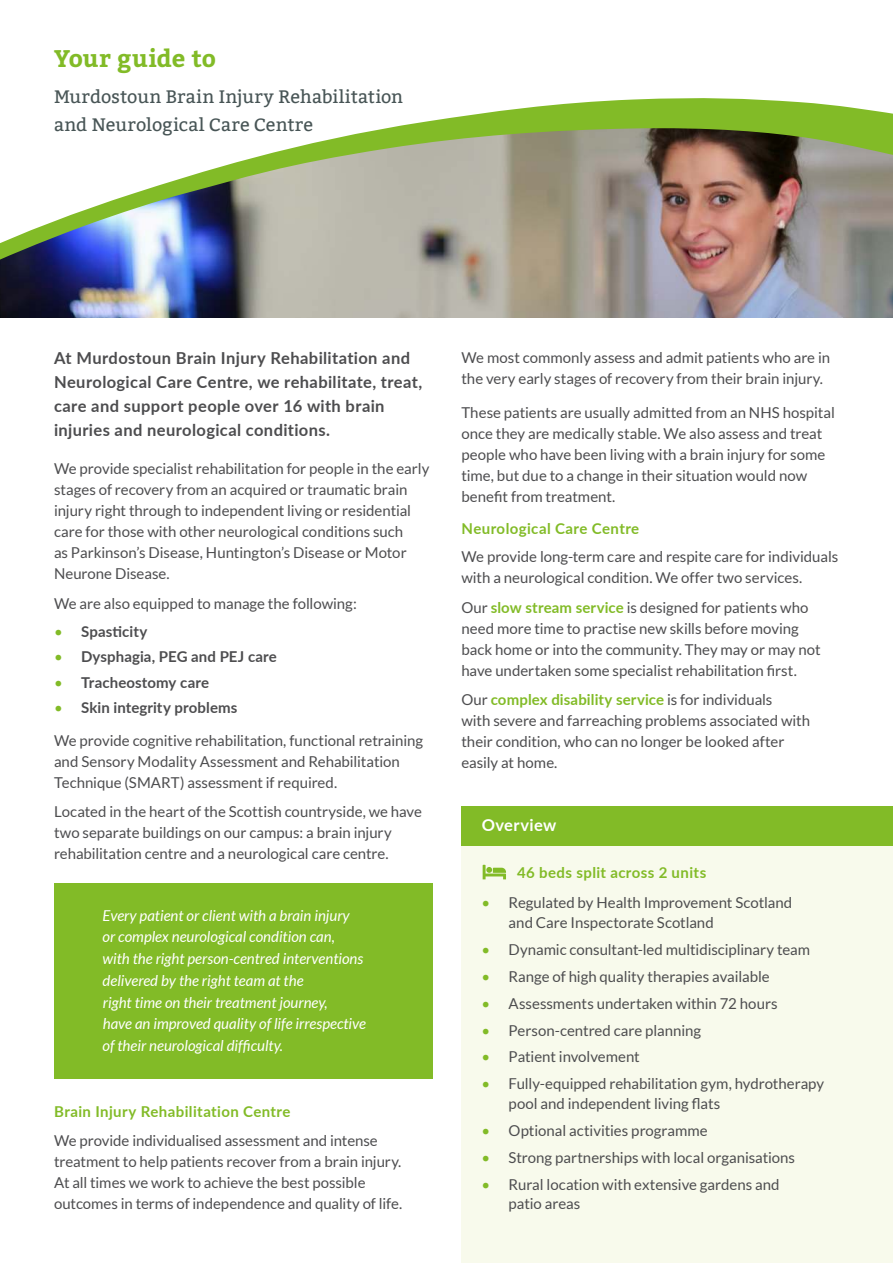
<style>
.page{position:relative;width:893px;height:1263px;background:#fff}
.page>*{position:absolute;margin:0;border:0;box-sizing:border-box;transform-origin:0 0}
.t1{font:700 24px "Bitter";color:#82bb27}
.t2{font:18px/28.5px "Bitter";letter-spacing:.01em;color:#485556}
.t3{font:700 16.5px/24px "Lato";letter-spacing:.025em;color:#4d4d4f}
.t4{font:700 16.5px "Lato";letter-spacing:.025em;color:#fff}
.t5{font:15px/21px "Lato";letter-spacing:-.005em;color:#4d4d4f}
.t6{font:italic 15px/21.8px "Lato";color:#fff}
.t7{font:700 15px "Lato";letter-spacing:.025em;color:#82bb27}
.t8{font:700 15px "Lato";letter-spacing:.005em;color:#4d4d4f}
.s1{font-weight:400;color:#82bb27}
.s2{color:#82bb27}
.s3{font-weight:700}
.s4{font-weight:700;color:#82bb27}
</style>
<div class="page">
<div style="left:461px;top:840px;width:432px;height:423px;background:#f8faec"></div>
<img style="left:0;top:275px;width:893px;height:42px">
<img style="left:0;top:98px;width:893px;height:177px">
<svg style="left:483px;top:865px;width:23px;height:14px"></svg>
<div style="left:461px;top:807px;width:432px;height:39px;background:#82bb27"></div>
<div style="left:54px;top:883px;width:378px;height:196px;background:#82bb27"></div>
<h1 class="t1" style="left:54px;top:48px;width:164px">Your guide to</h1>
<p class="t2" style="left:54px;top:84px;width:351px">Murdostoun Brain Injury Rehabilitation and Neurological Care Centre</p>
<p class="t3" style="left:54px;top:347px;width:370px">At Murdostoun Brain Injury Rehabilitation and Neurological Care Centre, we rehabilitate, treat, care and support people over 16 with brain injuries and neurological conditions.</p>
<p class="t5" style="left:54px;top:459px;width:377px">We provide specialist rehabilitation for people in the early stages of recovery from an acquired or traumatic brain injury right through to independent living or residential care for those with other neurological conditions such<br>as Parkinson’s Disease, Huntington’s Disease or Motor Neurone Disease.</p>
<p class="t5" style="left:54px;top:594px;width:304px">We are also equipped to manage the following:</p>
<p class="t8" style="left:54px;top:621px;width:95px"><span class="s1">•</span> Spasticity</p>
<p class="t8" style="left:54px;top:651px;width:224px"><span class="s1">•</span> Dysphagia, PEG and PEJ care</p>
<p class="t8" style="left:54px;top:676px;width:157px"><span class="s1">•</span> Tracheostomy care</p>
<p class="t5" style="left:54px;top:692px;width:371px;line-height:32.7px"><span class="s2">•</span> <span class="s3">Skin integrity problems<br></span>We provide cognitive rehabilitation, functional retraining</p>
<p class="t5" style="left:54px;top:752px;width:347px">and Sensory Modality Assessment and Rehabilitation<br>Technique (SMART) assessment if required.</p>
<p class="t5" style="left:54px;top:802px;width:369px">Located in the heart of the Scottish countryside, we have two separate buildings on our campus: a brain injury rehabilitation centre and a neurological care centre.</p>
<p class="t6" style="left:102px;top:905px;width:265px">Every patient or client with a brain injury or complex neurological condition can,<br>with the right person-centred interventions delivered by the right team at the<br>right time on their treatment journey,<br>have an improved quality of life irrespective of their neurological difficulty.</p>
<p class="t7" style="left:54px;top:1106px;width:238px">Brain Injury Rehabilitation Centre</p>
<p class="t5" style="left:54px;top:1131px;width:350px">We provide individualised assessment and intense treatment to help patients recover from a brain injury.<br>At all times we work to achieve the best possible outcomes in terms of independence and quality of life.</p>
<p class="t5" style="left:461px;top:348px;width:370px">We most commonly assess and admit patients who are in the very early stages of recovery from their brain injury.</p>
<p class="t5" style="left:461px;top:403px;width:375px">These patients are usually admitted from an NHS hospital once they are medically stable. We also assess and treat people who have been living with a brain injury for some time, but due to a change in their situation would now benefit from treatment.</p>
<p class="t7" style="left:461px;top:523px;width:179px">Neurological Care Centre</p>
<p class="t5" style="left:461px;top:547px;width:378px">We provide long-term care and respite care for individuals with a neurological condition. We offer two services.</p>
<p class="t5" style="left:461px;top:598px;width:361px">Our <span class="s4">slow stream service</span> is designed for patients who need more time to practise new skills before moving back home or into the community. They may or may not have undertaken some specialist rehabilitation first.</p>
<p class="t5" style="left:461px;top:690px;width:350px">Our <span class="s4">complex disability service</span> is for individuals<br>with severe and farreaching problems associated with their condition, who can no longer be looked after easily at home.</p>
<p class="t4" style="left:482px;top:818px;width:76px">Overview</p>
<p class="t7" style="left:517px;top:866px;width:191px">46 beds split across 2 units</p>
<p class="t5" style="left:509px;top:894px;width:285px;line-height:19.5px;text-indent:-27px"><span class="s2">•</span> Regulated by Health Improvement Scotland and Care Inspectorate Scotland</p>
<p class="t5" style="left:482px;top:940px;width:330px"><span class="s2">•</span> Dynamic consultant-led multidisciplinary team</p>
<p class="t5" style="left:482px;top:967px;width:290px"><span class="s2">•</span> Range of high quality therapies available</p>
<p class="t5" style="left:482px;top:994px;width:298px"><span class="s2">•</span> Assessments undertaken within 72 hours</p>
<p class="t5" style="left:482px;top:1020px;width:221px"><span class="s2">•</span> Person-centred care planning</p>
<p class="t5" style="left:482px;top:1047px;width:160px"><span class="s2">•</span> Patient involvement</p>
<p class="t5" style="left:509px;top:1075px;width:317px;line-height:19.5px;text-indent:-27px"><span class="s2">•</span> Fully-equipped rehabilitation gym, hydrotherapy pool and independent living flats</p>
<p class="t5" style="left:482px;top:1121px;width:228px"><span class="s2">•</span> Optional activities programme</p>
<p class="t5" style="left:482px;top:1148px;width:315px"><span class="s2">•</span> Strong partnerships with local organisations</p>
<p class="t5" style="left:509px;top:1175px;width:273px;line-height:19.5px;text-indent:-27px"><span class="s2">•</span> Rural location with extensive gardens and patio areas</p>
</div>
